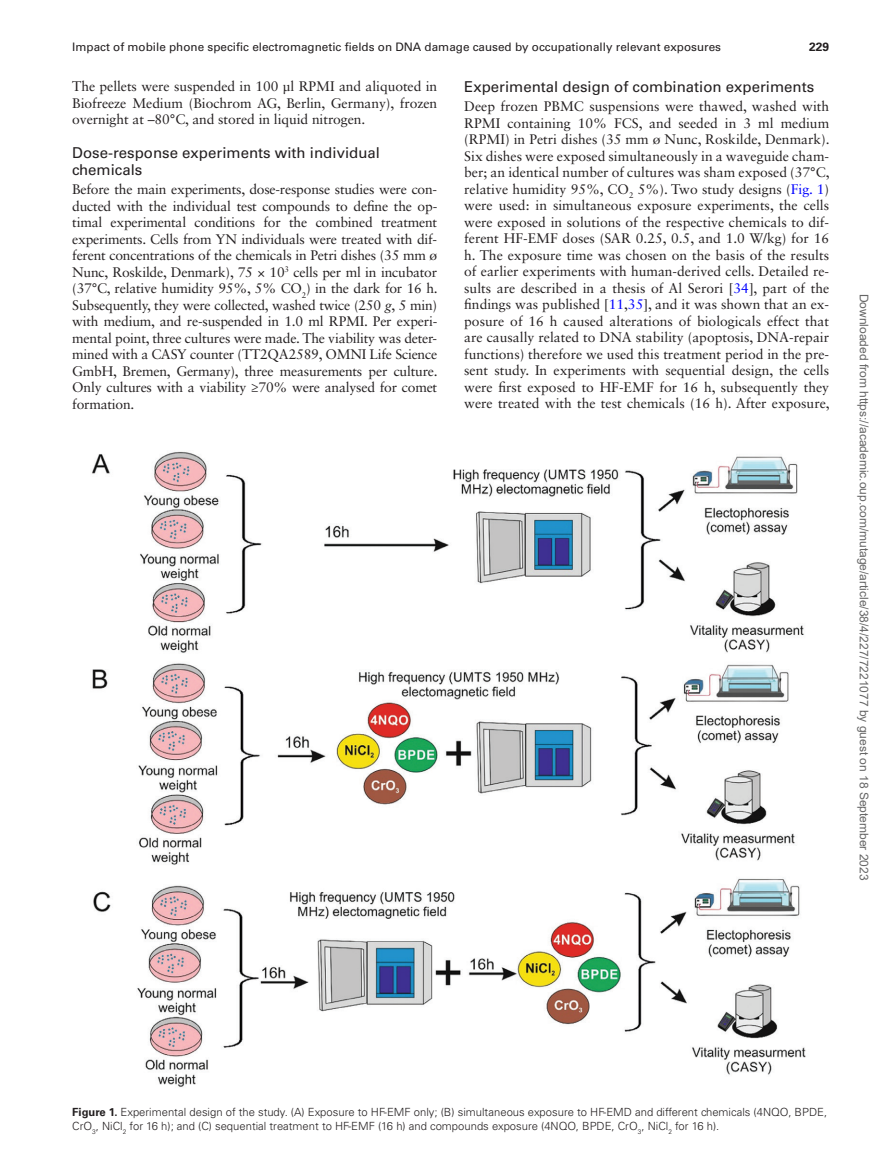
<style>
.page{position:relative;width:893px;height:1174px;background:#fff}
.page>*{position:absolute;margin:0;border:0;box-sizing:border-box;transform-origin:0 0}
.t1{font:15px/16.5px "Univers LT Std";color:#231f20}
.t2{font:13.8px/16.5px "Sabon LT Std";letter-spacing:-.005em;color:#231f20;text-align:justify}
.t3{font:12px "Arial";color:#666}
.t4{font:700 12px "Univers LT Std";color:#231f20}
.t5{font:11.7px "Univers LT Std";color:#231f20}
.t6{font:300 11.25px/14.2px "Univers LT Std";color:#231f20}
.s1{font-style:italic}
.s2{color:#00f}
.s3{font-weight:700}
</style>
<div class="page">
<img style="left:92px;top:451px;width:714px;height:636px">
<p class="t5" style="left:72px;top:40px;width:650px">Impact of mobile phone specific electromagnetic fields on DNA damage caused by occupationally relevant exposures</p>
<p class="t4" style="left:809px;top:40px;width:22px">229</p>
<p class="t2" style="left:72px;top:78px;width:366px">The pellets were suspended in 100 µl RPMI and aliquoted in Biofreeze Medium (Biochrom AG, Berlin, Germany), frozen overnight at –80°C, and stored in liquid nitrogen.</p>
<p class="t1" style="left:72px;top:145px;width:309px">Dose-response experiments with individual chemicals</p>
<p class="t2" style="left:72px;top:181px;width:367px">Before the main experiments, dose-response studies were con&shy;ducted with the individual test compounds to define the op&shy;timal experimental conditions for the combined treatment experiments. Cells from YN individuals were treated with dif&shy;ferent concentrations of the chemicals in Petri dishes (35 mm ø Nunc, Roskilde, Denmark), 75 × 10<sup>3</sup> cells per ml in incubator (37°C, relative humidity 95%, 5% CO<sub>2</sub>) in the dark for 16 h.<br>Subsequently, they were collected, washed twice (250 <span class="s1">g</span>, 5 min) with medium, and re-suspended in 1.0 ml RPMI. Per experi&shy;mental point, three cultures were made. The viability was deter&shy;mined with a CASY counter (TT2QA2589, OMNI Life Science GmbH, Bremen, Germany), three measurements per culture.<br>Only cultures with a viability ≥70% were analysed for comet formation.</p>
<p class="t1" style="left:464px;top:78px;width:352px">Experimental design of combination experiments</p>
<p class="t2" style="left:464px;top:98px;width:367px">Deep frozen PBMC suspensions were thawed, washed with RPMI containing 10% FCS, and seeded in 3 ml medium (RPMI) in Petri dishes (35 mm ø Nunc, Roskilde, Denmark).<br>Six dishes were exposed simultaneously in a waveguide cham&shy;ber; an identical number of cultures was sham exposed (37°C, relative humidity 95%, CO<sub>2</sub> 5%). Two study designs (<span class="s2">Fig. 1</span>) were used: in simultaneous exposure experiments, the cells were exposed in solutions of the respective chemicals to dif&shy;ferent HF-EMF doses (SAR 0.25, 0.5, and 1.0 W/kg) for 16 h. The exposure time was chosen on the basis of the results of earlier experiments with human-derived cells. Detailed re&shy;sults are described in a thesis of Al Serori [<span class="s2">34</span>], part of the findings was published [<span class="s2">11</span>,<span class="s2">35</span>], and it was shown that an ex&shy;posure of 16 h caused alterations of biologicals effect that are causally related to DNA stability (apoptosis, DNA-repair functions) therefore we used this treatment period in the pre&shy;sent study. In experiments with sequential design, the cells were first exposed to HF-EMF for 16 h, subsequently they were treated with the test chemicals (16 h). After exposure,</p>
<p class="t3" style="left:868px;top:293px;width:588px;rotate:90deg">Downloaded from https://academic.oup.com/mutage/article/38/4/227/7221077 by guest on 18 September 2023</p>
<p class="t6" style="left:72px;top:1105px;width:756px"><span class="s3">Figure 1.</span> Experimental design of the study. (A) Exposure to HF-EMF only; (B) simultaneous exposure to HF-EMD and different chemicals (4NQO, BPDE,<br>CrO<sub>3</sub>, NiCl<sub>2</sub> for 16 h); and (C) sequential treatment to HF-EMF (16 h) and compounds exposure (4NQO, BPDE, CrO<sub>3</sub>, NiCl<sub>2</sub> for 16 h).</p>
</div>
